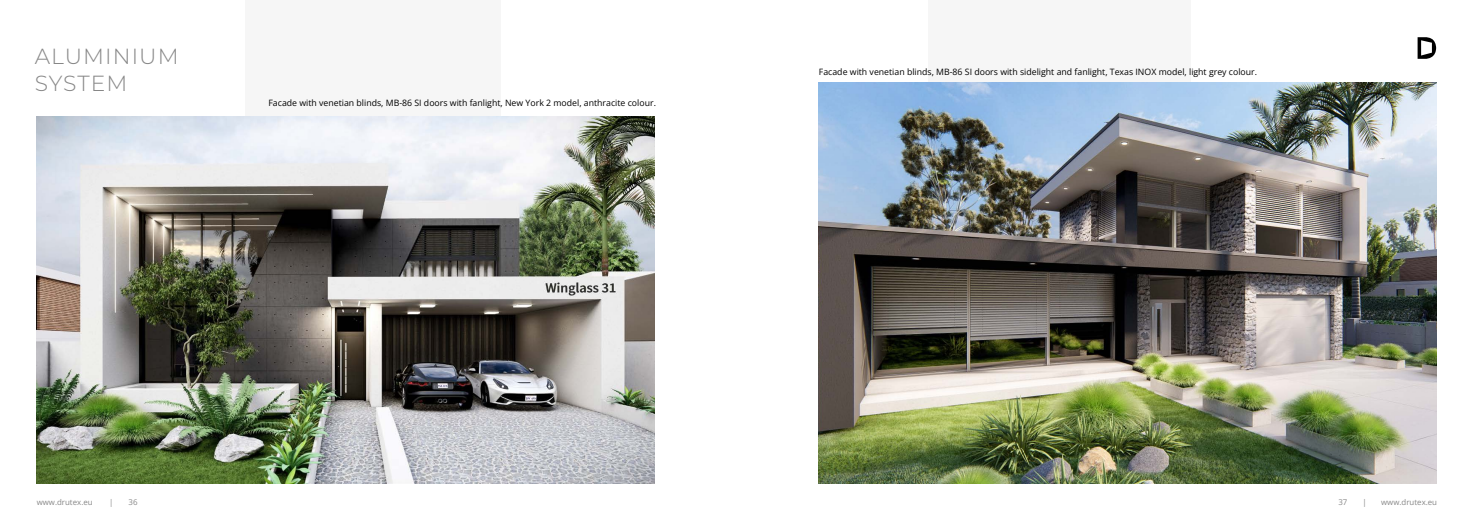
<style>
.page{position:relative;width:1474px;height:521px;background:#fff}
.page>*{position:absolute;margin:0;border:0;box-sizing:border-box;transform-origin:0 0}
.t1{font:300 21.88px/26.2px "Montserrat";letter-spacing:.05em;color:#878787}
.t2{font:8.75px "Open Sans";color:#000}
.t3{font:7.88px "Open Sans";color:#878787}
</style>
<div class="page">
<div style="left:246px;top:0;width:255px;height:473px;background:#f6f6f6"></div>
<div style="left:928px;top:0;width:262px;height:351px;background:#f6f6f6"></div>
<img style="left:37px;top:116px;width:617px;height:368px">
<img style="left:819px;top:82px;width:617px;height:402px">
<svg style="left:1417px;top:37px;width:18px;height:22px"></svg>
<h1 class="t1" style="left:35px;top:43px;width:145px">ALUMINIUM<br>SYSTEM</h1>
<p class="t2" style="left:268px;top:96px;width:389px">Facade with venetian blinds, MB-86 SI doors with fanlight, New York 2 model, anthracite colour.</p>
<p class="t2" style="left:819px;top:66px;width:440px">Facade with venetian blinds, MB-86 SI doors with sidelight and fanlight, Texas INOX model, light grey colour.</p>
<p class="t3" style="left:37px;top:497px;width:57px">www.drutex.eu</p>
<p class="t3" style="left:109px;top:497px;width:6px">|</p>
<p class="t3" style="left:129px;top:497px;width:11px">36</p>
<p class="t3" style="left:1338px;top:497px;width:11px">37</p>
<p class="t3" style="left:1362px;top:497px;width:6px">|</p>
<p class="t3" style="left:1381px;top:497px;width:57px">www.drutex.eu</p>
</div>
